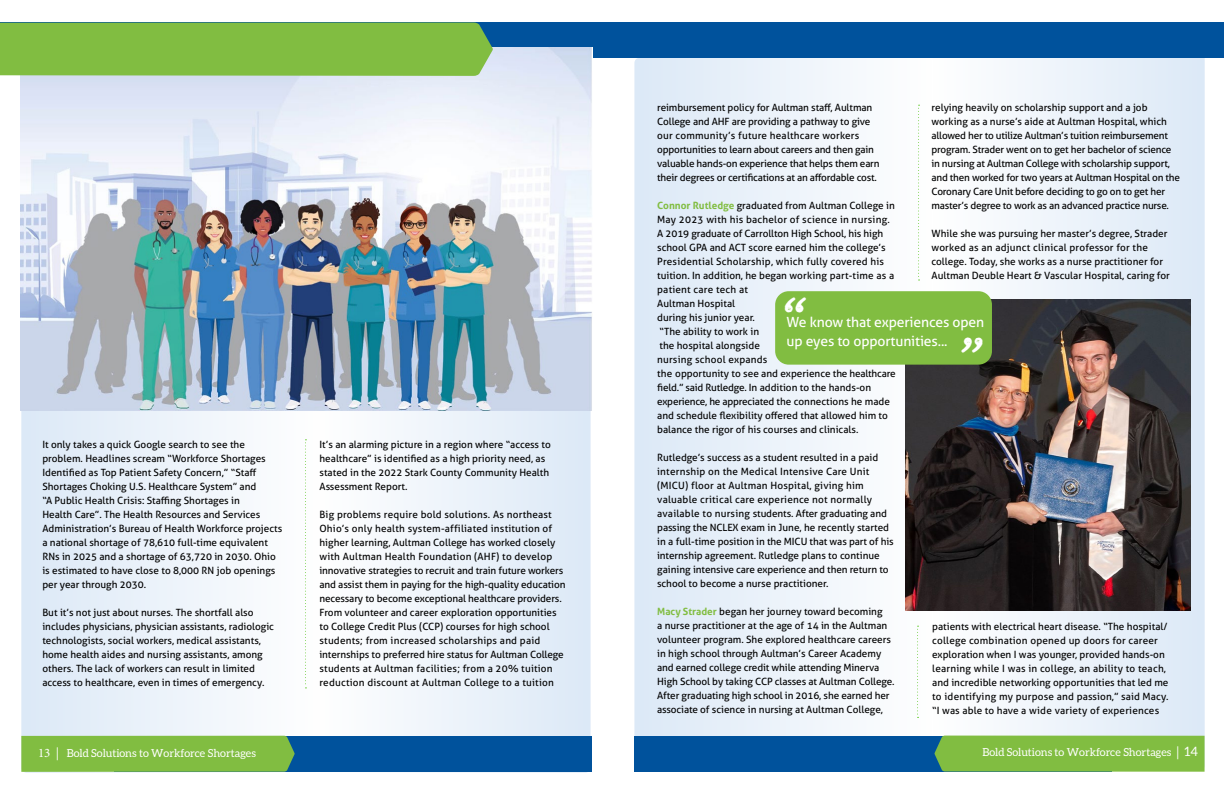
<style>
.page{position:relative;width:1224px;height:792px;background:#fff}
.page>*{position:absolute;margin:0;border:0;box-sizing:border-box;transform-origin:0 0}
.t1{font:48px "Thirsty Rough Reg One";color:#fff}
.t2{font:14px/19px "Aller";letter-spacing:-.01em;color:#fff}
.t3{font:11px "Aleo";color:#fff}
.t4{font:10px/14px "Aller";color:#000}
.t5{font:10px/14px "Aller";letter-spacing:-.02em;color:#000}
.t6{font:10px/14px "Aller";letter-spacing:.02em;color:#000}
.s1{font-weight:700;color:#81bd41}
.s2{font-family:"Minion Pro";font-size:12.9px}
.s3{font-size:12.9px}
</style>
<div class="page">
<div style="left:318px;top:387px;width:273px;height:386px;background:linear-gradient(to right,#fdfdfe,#dae8f6);border-radius:5px"></div>
<div style="left:21px;top:387px;width:298px;height:386px;background:linear-gradient(to right,#dce9f6,#fdfefe);border-radius:5px"></div>
<div style="left:932px;top:51px;width:273px;height:720px;background:linear-gradient(to right,#fefefe,#dbe8f6);border-radius:5px"></div>
<div style="left:634px;top:58px;width:298px;height:713px;background:linear-gradient(to right,#dbe8f7,#fefefe);border-radius:5px"></div>
<svg style="left:917px;top:626px;width:2px;height:92px"></svg>
<svg style="left:918px;top:105px;width:2px;height:175px"></svg>
<svg style="left:305px;top:439px;width:1px;height:249px"></svg>
<div style="left:612px;top:22px;width:612px;height:36px;background:#00529c"></div>
<div style="left:0;top:22px;width:612px;height:36px;background:#00529c"></div>
<img style="left:20px;top:47px;width:572px;height:363px">
<div style="left:0;top:23px;width:493px;height:53px;background:#81bd41"></div>
<img style="left:905px;top:299px;width:286px;height:312px">
<div style="left:775px;top:291px;width:217px;height:74px;background:#81bd41;border-radius:14px"></div>
<div style="left:114px;top:736px;width:478px;height:35px;background:#00529c"></div>
<div style="left:21px;top:736px;width:274px;height:36px;background:#81bd41"></div>
<div style="left:634px;top:736px;width:478px;height:35px;background:#00529c"></div>
<div style="left:935px;top:736px;width:270px;height:36px;background:#81bd41"></div>
<p class="t4" style="left:42px;top:437px;width:225px">It only takes a quick Google search to see the problem. Headlines scream “Workforce Shortages<br>Identified as Top Patient Safety Concern,” “Staff</p>
<p class="t4" style="left:42px;top:479px;width:216px">Shortages Choking U.S. Healthcare System” and</p>
<p class="t4" style="left:42px;top:493px;width:199px">“A Public Health Crisis: Staffing Shortages in</p>
<p class="t4" style="left:42px;top:507px;width:220px">Health Care”. The Health Resources and Services</p>
<p class="t4" style="left:42px;top:521px;width:241px">Administration’s Bureau of Health Workforce projects a national shortage of 78,610 full-time equivalent RNs in 2025 and a shortage of 63,720 in 2030. Ohio is estimated to have close to 8,000 RN job openings</p>
<p class="t4" style="left:42px;top:577px;width:106px">per year through 2030.</p>
<p class="t4" style="left:42px;top:605px;width:213px">But it’s not just about nurses. The shortfall also</p>
<p class="t4" style="left:42px;top:619px;width:233px">includes physicians, physician assistants, radiologic technologists, social workers, medical assistants, home health aides and nursing assistants, among</p>
<p class="t4" style="left:42px;top:661px;width:224px">others. The lack of workers can result in limited access to healthcare, even in times of emergency.</p>
<p class="t4" style="left:320px;top:437px;width:233px">It’s an alarming picture in a region where “access to</p>
<p class="t4" style="left:320px;top:451px;width:227px">healthcare” is identified as a high priority need, as</p>
<p class="t4" style="left:320px;top:465px;width:231px">stated in the 2022 Stark County Community Health<br>Assessment Report.</p>
<p class="t6" style="left:320px;top:507px;width:234px">Big problems require bold solutions. As northeast<br>Ohio’s only health system-affiliated institution of</p>
<p class="t4" style="left:320px;top:535px;width:237px">higher learning, Aultman College has worked closely with Aultman Health Foundation (AHF) to develop</p>
<p class="t4" style="left:320px;top:563px;width:248px">innovative strategies to recruit and train future workers and assist them in paying for the high-quality education necessary to become exceptional healthcare providers.<br>From volunteer and career exploration opportunities to College Credit Plus (CCP) courses for high school students; from increased scholarships and paid internships to preferred hire status for Aultman College students at Aultman facilities; from a 20% tuition</p>
<p class="t6" style="left:320px;top:675px;width:236px">reduction discount at Aultman College to a tuition</p>
<p class="t4" style="left:657px;top:101px;width:217px">reimbursement policy for Aultman staff, Aultman</p>
<p class="t4" style="left:657px;top:115px;width:215px">College and AHF are providing a pathway to give</p>
<p class="t6" style="left:657px;top:129px;width:204px">our community’s future healthcare workers</p>
<p class="t5" style="left:657px;top:143px;width:218px">opportunities to learn about careers and then gain</p>
<p class="t5" style="left:657px;top:157px;width:224px">valuable hands-on experience that helps them earn their degrees or certifications at an affordable cost.</p>
<p class="t4" style="left:657px;top:199px;width:239px"><span class="s1">Connor Rutledge</span> graduated from Aultman College in May 2023 with his bachelor of science in nursing.<br>A 2019 graduate of Carrollton High School, his high school GPA and ACT score earned him the college’s Presidential Scholarship, which fully covered his</p>
<p class="t4" style="left:657px;top:269px;width:239px">tuition. In addition, he began working part-time as a patient care tech at<br>Aultman Hospital<br>during his junior year.</p>
<p class="t4" style="left:660px;top:325px;width:101px">“The ability to work in</p>
<p class="t4" style="left:657px;top:339px;width:240px">the hospital alongside<br>nursing school expands<br>the opportunity to see and experience the healthcare field.” said Rutledge. In addition to the hands-on experience, he appreciated the connections he made and schedule flexibility offered that allowed him to balance the rigor of his courses and clinicals.</p>
<p class="t4" style="left:657px;top:451px;width:223px">Rutledge’s success as a student resulted in a paid internship on the Medical Intensive Care Unit</p>
<p class="t4" style="left:657px;top:479px;width:238px">(MICU) floor at Aultman Hospital, giving him valuable critical care experience not normally available to nursing students. After graduating and passing the NCLEX exam in June, he recently started in a full-time position in the MICU that was part of his</p>
<p class="t4" style="left:657px;top:549px;width:224px">internship agreement. Rutledge plans to continue</p>
<p class="t4" style="left:657px;top:563px;width:233px">gaining intensive care experience and then return to</p>
<p class="t4" style="left:657px;top:577px;width:173px">school to become a nurse practitioner.</p>
<p class="t4" style="left:657px;top:605px;width:227px"><span class="s1">Macy Strader</span> began her journey toward becoming</p>
<p class="t4" style="left:657px;top:619px;width:235px">a nurse practitioner at the age of 14 in the Aultman volunteer program. She explored healthcare careers</p>
<p class="t4" style="left:657px;top:647px;width:226px">in high school through Aultman’s Career Academy and earned college credit while attending Minerva</p>
<p class="t4" style="left:657px;top:675px;width:239px">High School by taking CCP classes at Aultman College.<br>After graduating high school in 2016, she earned her associate of science in nursing at Aultman College,</p>
<p class="t4" style="left:932px;top:101px;width:238px">relying heavily on scholarship support and a job working as a nurse’s aide at Aultman Hospital, which allowed her to utilize Aultman’s tuition reimbursement</p>
<p class="t5" style="left:932px;top:143px;width:241px">program. Strader went on to get her bachelor of science</p>
<p class="t5" style="left:932px;top:157px;width:240px">in nursing at Aultman College with scholarship support,</p>
<p class="t5" style="left:932px;top:171px;width:250px">and then worked for two years at Aultman Hospital on the<br>Coronary Care Unit before deciding to go on to get her</p>
<p class="t5" style="left:932px;top:199px;width:239px">master’s degree to work as an advanced practice nurse.</p>
<p class="t4" style="left:932px;top:227px;width:240px">While she was pursuing her master’s degree, Strader worked as an adjunct clinical professor for the college. Today, she works as a nurse practitioner for Aultman Deuble Heart &amp; Vascular Hospital, caring for</p>
<p class="t1" style="left:781px;top:280px;width:24px">“</p>
<p class="t2" style="left:787px;top:312px;width:199px">We know that experiences open up eyes to opportunities...</p>
<p class="t1" style="left:986px;top:371px;width:24px;rotate:-180deg">“</p>
<p class="t4" style="left:932px;top:620px;width:237px">patients with electrical heart disease. “The hospital/ college combination opened up doors for career exploration when I was younger, provided hands-on</p>
<p class="t4" style="left:932px;top:662px;width:238px">learning while I was in college, an ability to teach, and incredible networking opportunities that led me</p>
<p class="t6" style="left:932px;top:690px;width:238px">to identifying my purpose and passion,” said Macy. “I was able to have a wide variety of experiences</p>
<p class="t3" style="left:38px;top:746px;width:219px"><span class="s2">13 |</span> Bold Solutions to Workforce Shortages</p>
<p class="t3" style="left:982px;top:746px;width:217px">Bold Solutions to Workforce Shortages <span class="s2">|</span> <span class="s3">14</span></p>
</div>
